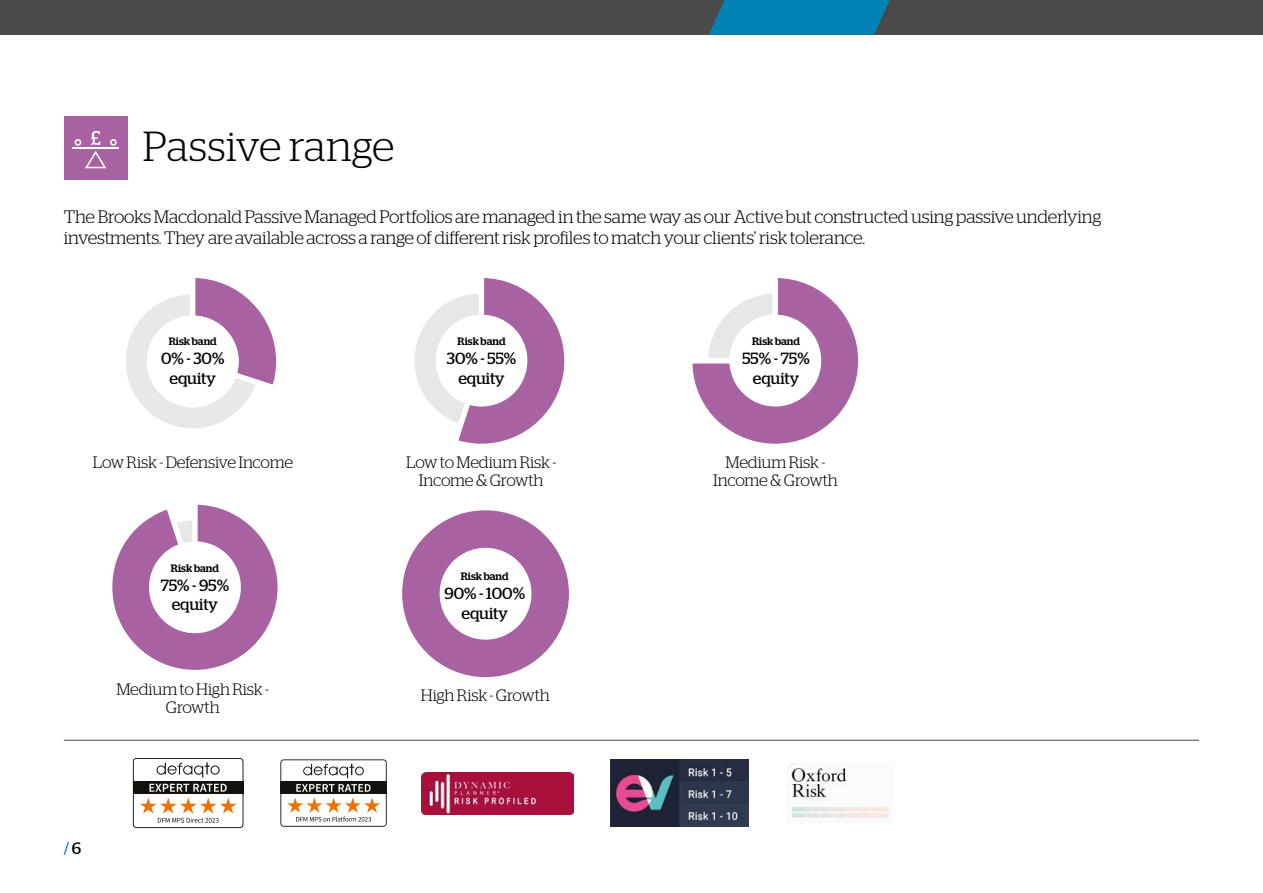
<style>
.page{position:relative;width:1263px;height:893px;background:#fff}
.page>*{position:absolute;margin:0;border:0;box-sizing:border-box;transform-origin:0 0}
.t1{font:300 42px "Stag";color:#000}
.t2{font:300 18px/21px "Stag";letter-spacing:-.015em;color:#000}
.t3{font:300 16.5px/18px "Stag";letter-spacing:-.01em;color:#000;text-align:center}
.t4{font:16.5px "Stag";color:#0081b6}
.t5{font:16.2px/19.5px "Stag";color:#000;text-align:center}
.t6{font:500 10.8px "Stag";color:#000}
.s1{color:#000}
</style>
<div class="page">
<div style="left:64px;top:116px;width:64px;height:64px;background:#a862a2"></div>
<hr style="left:72px;top:147px;width:47px;height:2px;background:#fff">
<svg style="left:75px;top:131px;width:42px;height:37px"></svg>
<hr style="left:64px;top:740px;width:1135px;height:1px;background:#4a4a49">
<svg style="left:133px;top:758px;width:110px;height:70px"></svg>
<svg style="left:280px;top:759px;width:107px;height:68px"></svg>
<img style="left:787px;top:763px;width:106px;height:60px">
<img style="left:610px;top:759px;width:138px;height:67px">
<img style="left:421px;top:772px;width:152px;height:42px">
<svg style="left:112px;top:504px;width:166px;height:166px"></svg>
<svg style="left:126px;top:278px;width:151px;height:150px"></svg>
<div style="left:147px;top:316px;width:92px;height:91px;background:#fff;border-radius:50%"></div>
<svg style="left:414px;top:278px;width:151px;height:166px"></svg>
<div style="left:435px;top:315px;width:92px;height:91px;background:#fff;border-radius:50%"></div>
<svg style="left:402px;top:510px;width:167px;height:168px"></svg>
<svg style="left:692px;top:278px;width:167px;height:166px"></svg>
<div style="left:0;top:0;width:1263px;height:35px;background:#4a4a49"></div>
<svg style="left:709px;top:0;width:181px;height:35px;background:#067caa"></svg>
<h1 class="t1" style="left:143px;top:123px;width:253px">Passive range</h1>
<p class="t2" style="left:64px;top:206px;width:1039px">The Brooks Macdonald Passive Managed Portfolios are managed in the same way as our Active but constructed using passive underlying investments. They are available across a range of different risk profiles to match your clients’ risk tolerance.</p>
<p class="t6" style="left:169px;top:335px;width:49px">Risk band</p>
<p class="t5" style="left:161px;top:349px;width:65px">0% - 30% equity</p>
<p class="t3" style="left:93px;top:453px;width:202px">Low Risk - Defensive Income</p>
<p class="t6" style="left:171px;top:561px;width:49px">Risk band</p>
<p class="t5" style="left:161px;top:575px;width:70px">75% - 95% equity</p>
<p class="t3" style="left:116px;top:680px;width:154px">Medium to High Risk -<br>Growth</p>
<p class="t4" style="left:64px;top:839px;width:19px">/ <span class="s1">6</span></p>
<p class="t6" style="left:458px;top:335px;width:49px">Risk band</p>
<p class="t5" style="left:447px;top:349px;width:71px">30% - 55% equity</p>
<p class="t3" style="left:406px;top:453px;width:152px">Low to Medium Risk -<br>Income &amp; Growth</p>
<p class="t6" style="left:461px;top:570px;width:49px">Risk band</p>
<p class="t5" style="left:444px;top:584px;width:82px">90% - 100% equity</p>
<p class="t3" style="left:421px;top:686px;width:130px">High Risk - Growth</p>
<p class="t6" style="left:752px;top:335px;width:49px">Risk band</p>
<p class="t5" style="left:742px;top:349px;width:69px">55% - 75% equity</p>
<p class="t3" style="left:713px;top:453px;width:126px">Medium Risk -<br>Income &amp; Growth</p>
</div>
